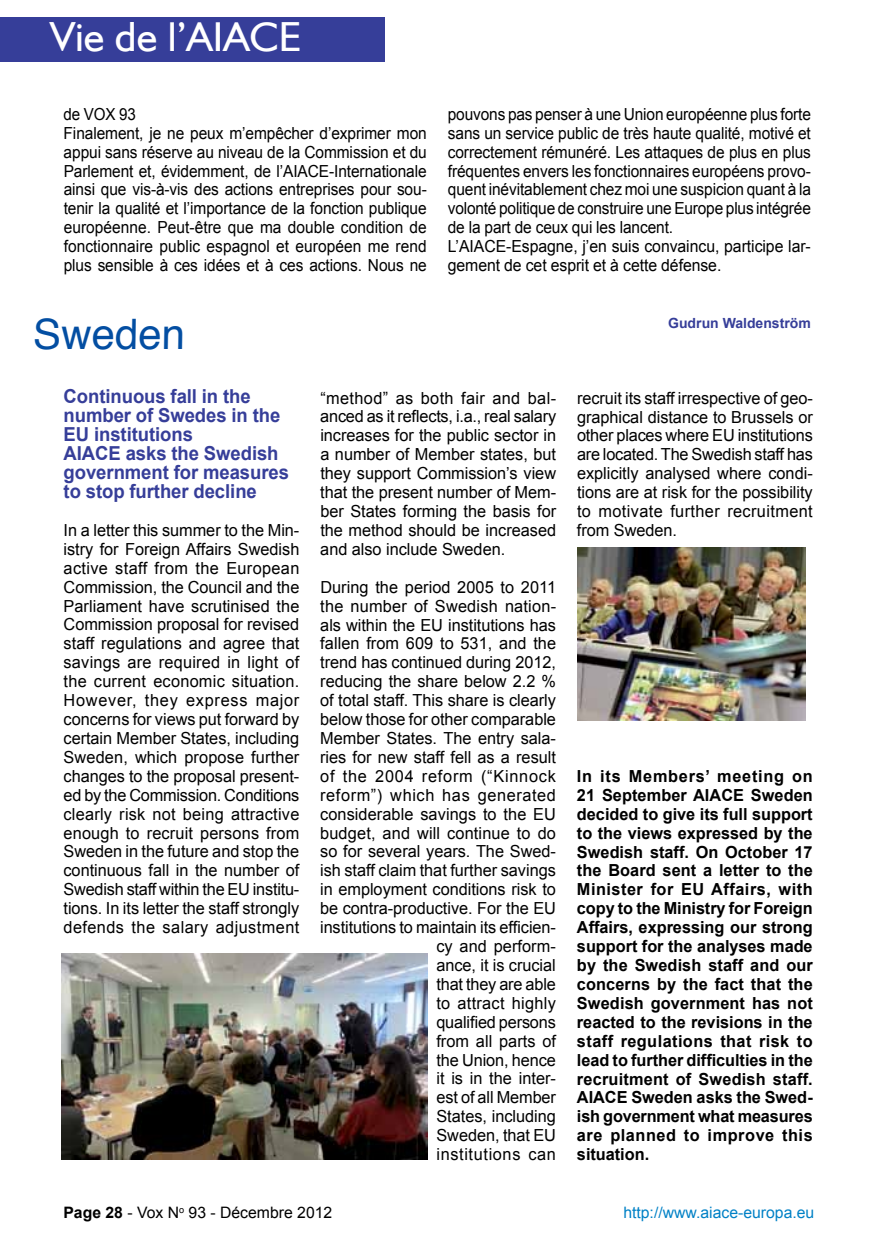
<style>
.page{position:relative;width:874px;height:1241px;background:#fff}
.page>*{position:absolute;margin:0;border:0;box-sizing:border-box;transform-origin:0 0}
.t1{font:42px "Humanist 521 BT";color:#fff}
.t2{font:42px "Helvetica";color:#034ea2}
.t3{font:700 19.25px/18.9px "Arial";letter-spacing:-.005em;color:#363e99;scale:.96 1}
.t4{font:16.62px/18.9px "Arial";color:#000;text-align:justify}
.t5{font:700 16.62px/18.9px "Arial";color:#000;text-align:justify}
.t6{font:16.62px/18.9px "Arial";color:#000;scale:.93 1}
.t7{font:16.62px/18.9px "Arial";color:#000;scale:.91 1}
.t8{font:15.75px "Arial";color:#000}
.t9{font:15.75px "Arial";color:#0081c6}
.t10{font:700 14px "Arial";color:#363e99}
.s1{font-weight:700}
</style>
<div class="page">
<img style="left:62px;top:953px;width:365px;height:206px">
<img style="left:577px;top:547px;width:228px;height:173px">
<div style="left:0;top:17px;width:384px;height:45px;background:#363e99"></div>
<h1 class="t1" style="left:50px;top:11px;width:253px">Vie de l’AIACE</h1>
<p class="t7" style="left:64px;top:105px;width:400px">de VOX 93<br>Finalement, je ne peux m’empêcher d’exprimer mon appui sans réserve au niveau de la Commission et du Parlement et, évidemment, de l’AIACE-Internationale ainsi que vis-à-vis des actions entreprises pour sou&shy;tenir la qualité et l’importance de la fonction publique européenne. Peut-être que ma double condition de fonctionnaire public espagnol et européen me rend plus sensible à ces idées et à ces actions. Nous ne</p>
<p class="t6" style="left:447px;top:105px;width:392px">pouvons pas penser à une Union européenne plus forte sans un service public de très haute qualité, motivé et correctement rémunéré. Les attaques de plus en plus fréquentes envers les fonctionnaires européens provo&shy;quent inévitablement chez moi une suspicion quant à la volonté politique de construire une Europe plus intégrée de la part de ceux qui les lancent.<br>L’AIACE-Espagne, j’en suis convaincu, participe lar&shy;gement de cet esprit et à cette défense.</p>
<h1 class="t2" style="left:33px;top:301px;width:154px">Sweden</h1>
<p class="t3" style="left:64px;top:388px;width:236px">Continuous fall in the number of Swedes in the<br>EU institutions<br>AIACE asks the Swedish government for measures to stop further decline</p>
<p class="t4" style="left:63px;top:520px;width:237px">In a letter this summer to the Min&shy;istry for Foreign Affairs Swedish active staff from the European Commission, the Council and the Parliament have scrutinised the Commission proposal for revised staff regulations and agree that savings are required in light of the current economic situation.<br>However, they express major concerns for views put forward by certain Member States, including Sweden, which propose further changes to the proposal present&shy;ed by the Commission. Conditions clearly risk not being attractive enough to recruit persons from Sweden in the future and stop the continuous fall in the number of Swedish staff within the EU institu&shy;tions. In its letter the staff strongly defends the salary adjustment</p>
<p class="t4" style="left:320px;top:388px;width:237px">“method” as both fair and bal&shy;anced as it reflects, i.a., real salary increases for the public sector in a number of Member states, but they support Commission’s view that the present number of Mem&shy;ber States forming the basis for the method should be increased and also include Sweden.</p>
<p class="t4" style="left:320px;top:577px;width:237px;text-align:right">During the period 2005 to 2011 the number of Swedish nation&shy;als within the EU institutions has fallen from 609 to 531, and the trend has continued during 2012, reducing the share below 2.2 % of total staff. This share is clearly below those for other comparable<br>Member States. The entry sala&shy;ries for new staff fell as a result of the 2004 reform (“Kinnock reform”) which has generated considerable savings to the EU budget, and will continue to do so for several years. The Swed&shy;ish staff claim that further savings in employment conditions risk to be contra-productive. For the EU institutions to maintain its efficien&shy;cy and perform-<br>ance, it is crucial<br>that they are able<br>to attract highly<br>qualified persons<br>from all parts of<br>the Union, hence<br>it is in the inter-<br>est of all Member<br>States, including<br>Sweden, that EU<br>institutions can</p>
<p class="t10" style="left:667px;top:313px;width:144px">Gudrun Waldenström</p>
<p class="t4" style="left:576px;top:388px;width:237px">recruit its staff irrespective of geo&shy;graphical distance to Brussels or other places where EU institutions are located. The Swedish staff has explicitly analysed where condi&shy;tions are at risk for the possibility to motivate further recruitment from Sweden.</p>
<p class="t5" style="left:576px;top:767px;width:237px">In its Members’ meeting on 21 September AIACE Sweden decided to give its full support to the views expressed by the Swedish staff. On October 17 the Board sent a letter to the Minister for EU Affairs, with copy to the Ministry for Foreign Affairs, expressing our strong support for the analyses made by the Swedish staff and our concerns by the fact that the Swedish government has not reacted to the revisions in the staff regulations that risk to lead to further difficulties in the recruitment of Swedish staff.<br>AIACE Sweden asks the Swed&shy;ish government what measures are planned to improve this situation.</p>
<p class="t8" style="left:63px;top:1201px;width:270px"><span class="s1">Page 28</span> - Vox N<sup>o</sup> 93 - Décembre 2012</p>
<p class="t9" style="left:623px;top:1201px;width:192px">http://www.aiace-europa.eu</p>
</div>
